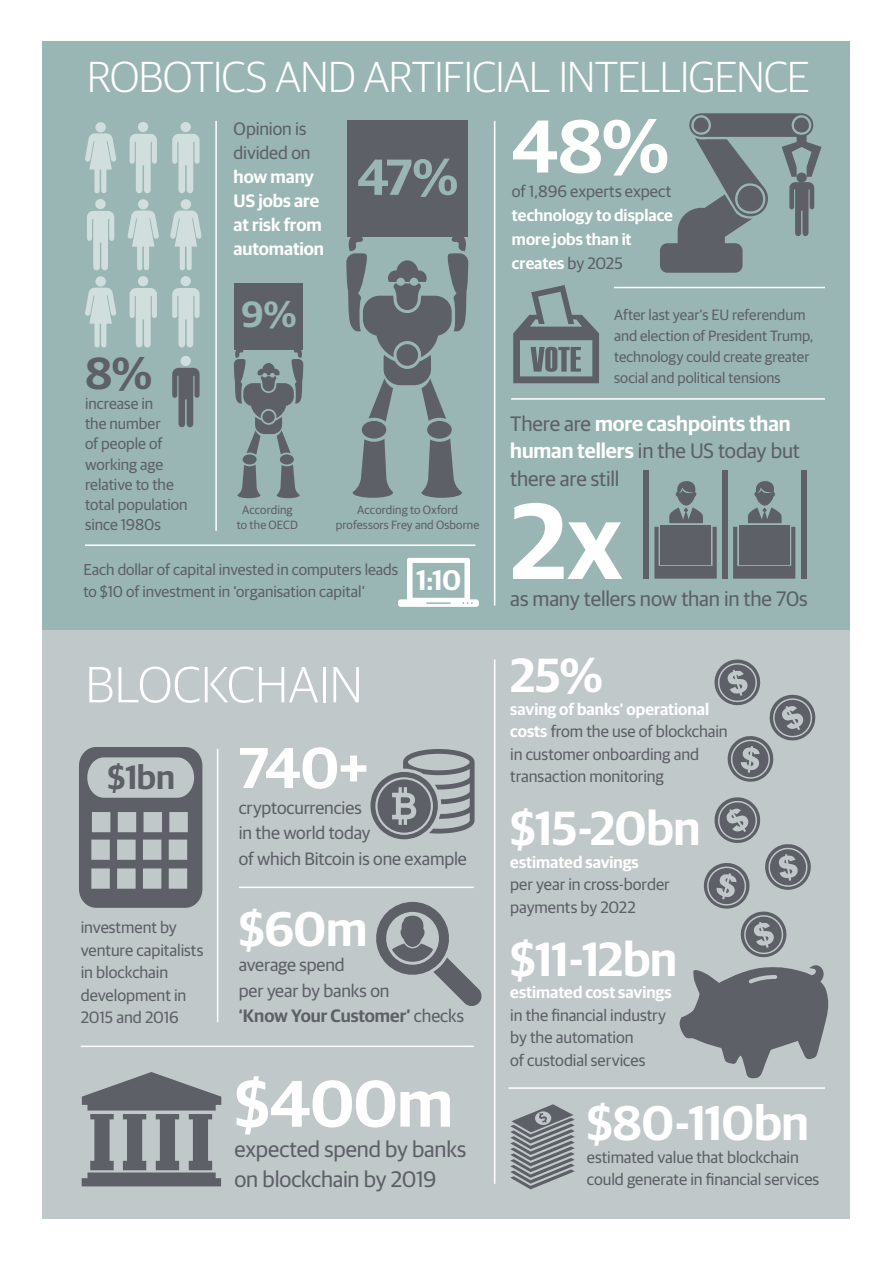
<style>
.page{position:relative;width:893px;height:1263px;background:#fff}
.page>*{position:absolute;margin:0;border:0;box-sizing:border-box;transform-origin:0 0}
.t1{font:600 108px "Guardian Sans";color:#fff}
.t2{font:600 75px "Guardian Sans";color:#fff}
.t3{font:600 66px "Guardian Sans";color:#fff}
.t4{font:600 57.75px "Guardian Sans";color:#fff}
.t5{font:300 51px "Guardian Sans";color:#fff}
.t6{font:600 50.85px "Guardian Sans";color:#99b6b4}
.t7{font:600 48.75px "Guardian Sans";letter-spacing:-.015em;color:#fff}
.t8{font:600 48px "Guardian Sans";letter-spacing:-.01em;color:#fff}
.t9{font:600 45px "Guardian Sans";color:#5d6067}
.t10{font:300 43.5px "Guardian Sans";letter-spacing:-.015em;color:#fff}
.t11{font:600 36.6px "Guardian Sans";color:#99b6b4}
.t12{font:600 33.75px "Guardian Sans";color:#5d6067}
.t13{font:600 28.35px "Guardian Sans";color:#fff}
.t14{font:22.5px/30px "Guardian Sans";letter-spacing:-.01em;color:#5d6067}
.t15{font:21px/27.8px "Guardian Sans";letter-spacing:-.015em;color:#5d6067}
.t16{font:18px/25.5px "Guardian Sans";letter-spacing:-.01em;color:#5d6067}
.t17{font:600 18px/24px "Guardian Sans";letter-spacing:-.005em;color:#fff}
.t18{font:16.5px/22.5px "Guardian Sans";letter-spacing:-.005em;color:#5d6067}
.t19{font:600 16.5px/24px "Guardian Sans";color:#fff}
.t20{font:15.75px/20.2px "Guardian Sans";letter-spacing:-.005em;color:#5d6067}
.t21{font:15px/21px "Guardian Sans";color:#5d6067}
.t22{font:12px/15px "Guardian Sans";letter-spacing:.005em;color:#5d6067;text-align:center}
.s1{font-weight:600}
.s2{font-weight:400;color:#5d6067}
.s3{font-weight:600;color:#fff}
</style>
<div class="page">
<div style="left:43px;top:630px;width:807px;height:589px;background:#c1c8ca"></div>
<div style="left:43px;top:41px;width:807px;height:589px;background:#99b6b4"></div>
<svg style="left:513px;top:285px;width:86px;height:98px"></svg>
<svg style="left:660px;top:113px;width:161px;height:160px"></svg>
<hr style="left:614px;top:287px;width:211px;height:1px;background:#fff">
<hr style="left:509px;top:1087px;width:316px;height:2px;background:#fff">
<hr style="left:239px;top:886px;width:235px;height:2px;background:#fff">
<hr style="left:81px;top:1045px;width:393px;height:2px;background:#fff">
<hr style="left:511px;top:398px;width:314px;height:2px;background:#fff">
<hr style="left:85px;top:544px;width:390px;height:2px;background:#fff">
<svg style="left:172px;top:368px;width:28px;height:59px"></svg>
<div style="left:181px;top:356px;width:10px;height:10px;background:#d1dede;border-radius:50%"></div>
<div style="left:181px;top:199px;width:10px;height:10px;background:#d1dede;border-radius:50%"></div>
<svg style="left:170px;top:211px;width:32px;height:59px"></svg>
<svg style="left:172px;top:288px;width:28px;height:59px"></svg>
<div style="left:181px;top:276px;width:10px;height:10px;background:#d1dede;border-radius:50%"></div>
<svg style="left:172px;top:134px;width:28px;height:59px"></svg>
<div style="left:181px;top:122px;width:10px;height:10px;background:#d1dede;border-radius:50%"></div>
<div style="left:138px;top:199px;width:11px;height:10px;background:#d1dede;border-radius:50%"></div>
<svg style="left:127px;top:211px;width:32px;height:59px"></svg>
<svg style="left:130px;top:288px;width:27px;height:59px"></svg>
<div style="left:138px;top:276px;width:10px;height:10px;background:#d1dede;border-radius:50%"></div>
<svg style="left:130px;top:134px;width:27px;height:59px"></svg>
<div style="left:138px;top:122px;width:10px;height:10px;background:#d1dede;border-radius:50%"></div>
<svg style="left:87px;top:211px;width:27px;height:59px"></svg>
<div style="left:95px;top:199px;width:11px;height:10px;background:#d1dede;border-radius:50%"></div>
<div style="left:95px;top:276px;width:11px;height:11px;background:#d1dede;border-radius:50%"></div>
<svg style="left:85px;top:288px;width:31px;height:59px"></svg>
<div style="left:95px;top:122px;width:11px;height:10px;background:#d1dede;border-radius:50%"></div>
<svg style="left:85px;top:133px;width:31px;height:60px"></svg>
<hr style="left:494px;top:121px;width:1px;height:484px;background:#fff">
<hr style="left:494px;top:659px;width:1px;height:525px;background:#fff">
<hr style="left:217px;top:749px;width:1px;height:273px;background:#fff">
<hr style="left:215px;top:121px;width:2px;height:410px;background:#fff">
<div style="left:644px;top:470px;width:5px;height:109px;background:#5d6067"></div>
<div style="left:722px;top:470px;width:5px;height:109px;background:#5d6067"></div>
<svg style="left:654px;top:481px;width:63px;height:98px"></svg>
<div style="left:801px;top:470px;width:5px;height:109px;background:#5d6067"></div>
<svg style="left:733px;top:481px;width:62px;height:98px"></svg>
<svg style="left:234px;top:350px;width:70px;height:148px"></svg>
<div style="left:234px;top:283px;width:69px;height:67px;background:#5d6067"></div>
<svg style="left:346px;top:232px;width:123px;height:266px"></svg>
<div style="left:347px;top:120px;width:120px;height:117px;background:#5d6067"></div>
<svg style="left:398px;top:558px;width:81px;height:49px"></svg>
<svg style="left:370px;top:749px;width:105px;height:90px"></svg>
<svg style="left:82px;top:1072px;width:139px;height:114px"></svg>
<svg style="left:79px;top:747px;width:123px;height:161px"></svg>
<svg style="left:679px;top:965px;width:150px;height:114px"></svg>
<svg style="left:714px;top:659px;width:101px;height:123px"></svg>
<svg style="left:704px;top:797px;width:107px;height:160px"></svg>
<svg style="left:376px;top:902px;width:106px;height:104px"></svg>
<svg style="left:510px;top:1104px;width:65px;height:85px"></svg>
<h3 class="t10" style="left:87px;top:47px;width:725px">ROBOTICS AND ARTIFICIAL INTELLIGENCE</h3>
<h3 class="t9" style="left:85px;top:340px;width:69px">8%</h3>
<p class="t20" style="left:85px;top:392px;width:104px">increase in<br>the number<br>of people of working age relative to the total population since 1980s</p>
<p class="t16" style="left:234px;top:116px;width:78px;line-height:24px">Opinion is divided on</p>
<p class="t17" style="left:234px;top:164px;width:92px">how many<br>US jobs are at risk from automation</p>
<h3 class="t11" style="left:241px;top:288px;width:57px">9%</h3>
<h3 class="t6" style="left:357px;top:140px;width:102px">47%</h3>
<p class="t22" style="left:237px;top:501px;width:62px">According to the OECD</p>
<p class="t22" style="left:336px;top:501px;width:145px">According to Oxford professors Frey and Osborne</p>
<p class="t20" style="left:83px;top:557px;width:316px;line-height:22.5px">Each dollar of capital invested in computers leads to $10 of investment in ‘organisation capital’</p>
<h3 class="t13" style="left:416px;top:560px;width:47px">1:10</h3>
<h3 class="t5" style="left:86px;top:649px;width:279px">BLOCKCHAIN</h3>
<h3 class="t12" style="left:108px;top:753px;width:69px">$1bn</h3>
<p class="t18" style="left:81px;top:915px;width:124px">investment by venture capitalists in blockchain development in<br>2015 and 2016</p>
<h3 class="t4" style="left:239px;top:725px;width:131px">740+</h3>
<p class="t16" style="left:239px;top:793px;width:230px">cryptocurrencies<br>in the world today<br>of which Bitcoin is one example</p>
<h3 class="t7" style="left:239px;top:893px;width:130px">$60m</h3>
<p class="t16" style="left:239px;top:951px;width:227px">average spend<br>per year by banks on<br><span class="s1">‘Know Your Customer’</span> checks</p>
<h3 class="t3" style="left:234px;top:1055px;width:220px">$400m</h3>
<h3 class="t14" style="left:234px;top:1132px;width:233px">expected spend by banks on blockchain by 2019</h3>
<h2 class="t2" style="left:512px;top:91px;width:159px">48%</h2>
<p class="t18" style="left:512px;top:178px;width:161px">of 1,896 experts expect</p>
<p class="t19" style="left:512px;top:201px;width:162px">technology to displace more jobs than it creates <span class="s2">by 2025</span></p>
<p class="t21" style="left:614px;top:303px;width:201px">After last year’s EU referendum and election of President Trump, technology could create greater social and political tensions</p>
<p class="t15" style="left:510px;top:408px;width:291px">There are <span class="s3">more cashpoints than human tellers</span> in the US today but there are still</p>
<h1 class="t1" style="left:510px;top:462px;width:115px">2x</h1>
<p class="t15" style="left:510px;top:583px;width:299px">as many tellers now than in the 70s</p>
<h3 class="t8" style="left:510px;top:640px;width:94px">25%</h3>
<p class="t18" style="left:510px;top:697px;width:219px"><span class="s3">saving of banks’ operational costs</span> from the use of blockchain in customer onboarding and transaction monitoring</p>
<h3 class="t8" style="left:510px;top:793px;width:192px">$15-20bn</h3>
<p class="t19" style="left:510px;top:849px;width:130px">estimated savings</p>
<p class="t18" style="left:510px;top:872px;width:161px">per year in cross-border payments by 2022</p>
<h3 class="t8" style="left:510px;top:924px;width:168px">$11-12bn</h3>
<p class="t19" style="left:510px;top:979px;width:163px">estimated cost savings</p>
<p class="t18" style="left:510px;top:1003px;width:157px">in the financial industry by the automation<br>of custodial services</p>
<h3 class="t7" style="left:587px;top:1087px;width:224px">$80-110bn</h3>
<p class="t18" style="left:587px;top:1144px;width:234px">estimated value that blockchain could generate in financial services</p>
</div>
